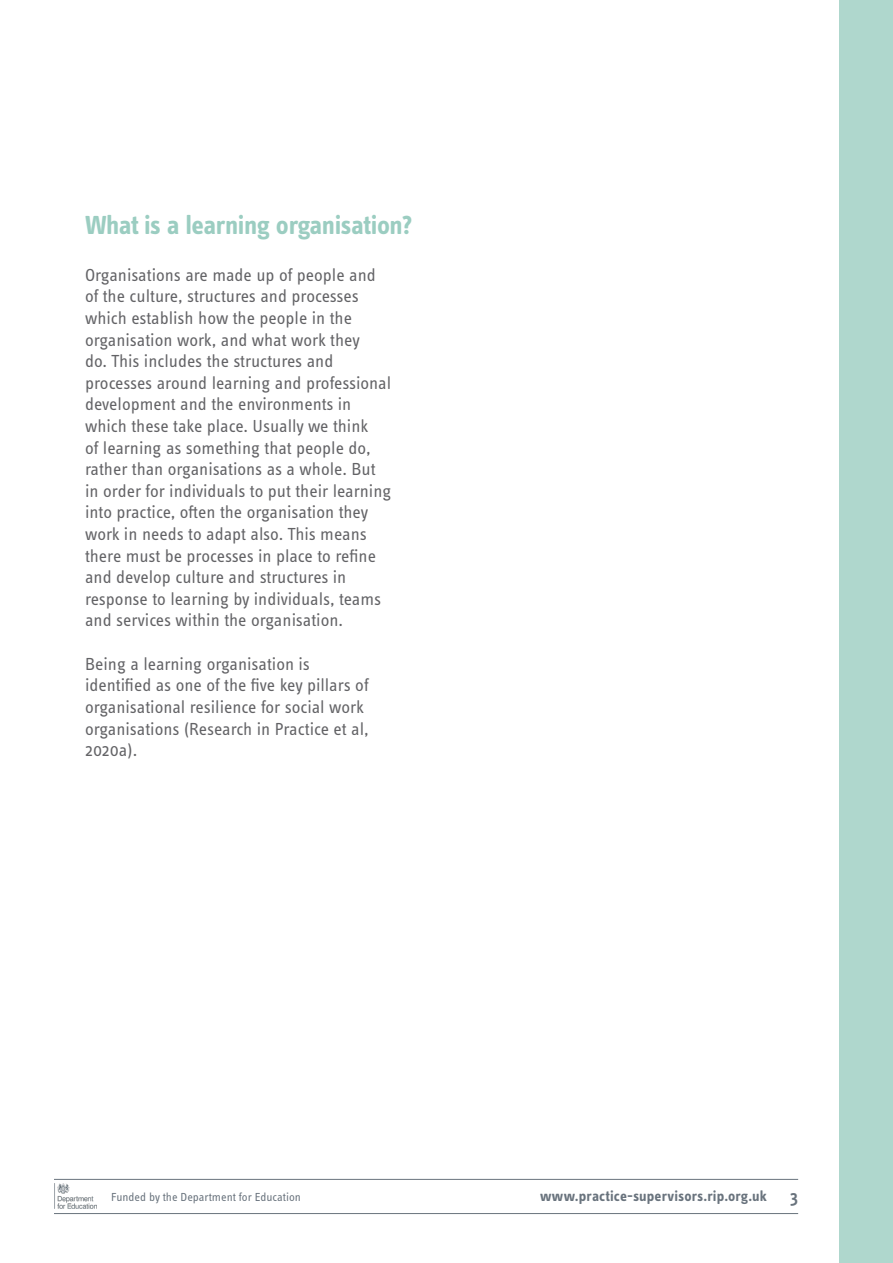
<style>
.page{position:relative;width:893px;height:1263px;background:#fff}
.page>*{position:absolute;margin:0;border:0;box-sizing:border-box;transform-origin:0 0}
.KB_Main_Heading{font:700 27px "Info Text Pro";letter-spacing:-.015em;color:#9bcdc1}
.PSDP_body_text{font:18px/21.6px "Info Text Pro";color:#636366}
.t1{font:600 18px "Info Text Pro";color:#69737d}
.t2{font:700 15px "Info Text Pro";letter-spacing:.01em;color:#69737d}
.t3{font:12px "Info Text Pro";color:#69737d}
</style>
<div class="page">
<div style="left:839px;top:0;width:54px;height:1263px;background:#afd7cd"></div>
<hr style="left:54px;top:1213px;width:744px;height:1px;background:#69737d">
<hr style="left:54px;top:1179px;width:744px;height:1px;background:#69737d">
<img style="left:54px;top:1183px;width:42px;height:25px">
<p class="KB_Main_Heading" style="left:85px;top:209px;width:329px">What is a learning organisation?</p>
<p class="PSDP_body_text" style="left:85px;top:264px;width:308px">Organisations are made up of people and of the culture, structures and processes which establish how the people in the organisation work, and what work they<br>do. This includes the structures and processes around learning and professional development and the environments in which these take place. Usually we think<br>of learning as something that people do, rather than organisations as a whole. But in order for individuals to put their learning into practice, often the organisation they work in needs to adapt also. This means there must be processes in place to refine and develop culture and structures in response to learning by individuals, teams and services within the organisation.</p>
<p class="PSDP_body_text" style="left:85px;top:652px;width:285px">Being a learning organisation is identified as one of the five key pillars of organisational resilience for social work organisations (Research in Practice et al, 2020a).</p>
<p class="t3" style="left:111px;top:1190px;width:191px">Funded by the Department for Education</p>
<p class="t2" style="left:540px;top:1187px;width:228px">www.practice-supervisors.rip.org.uk</p>
<p class="t1" style="left:790px;top:1186px;width:10px">3</p>
</div>
